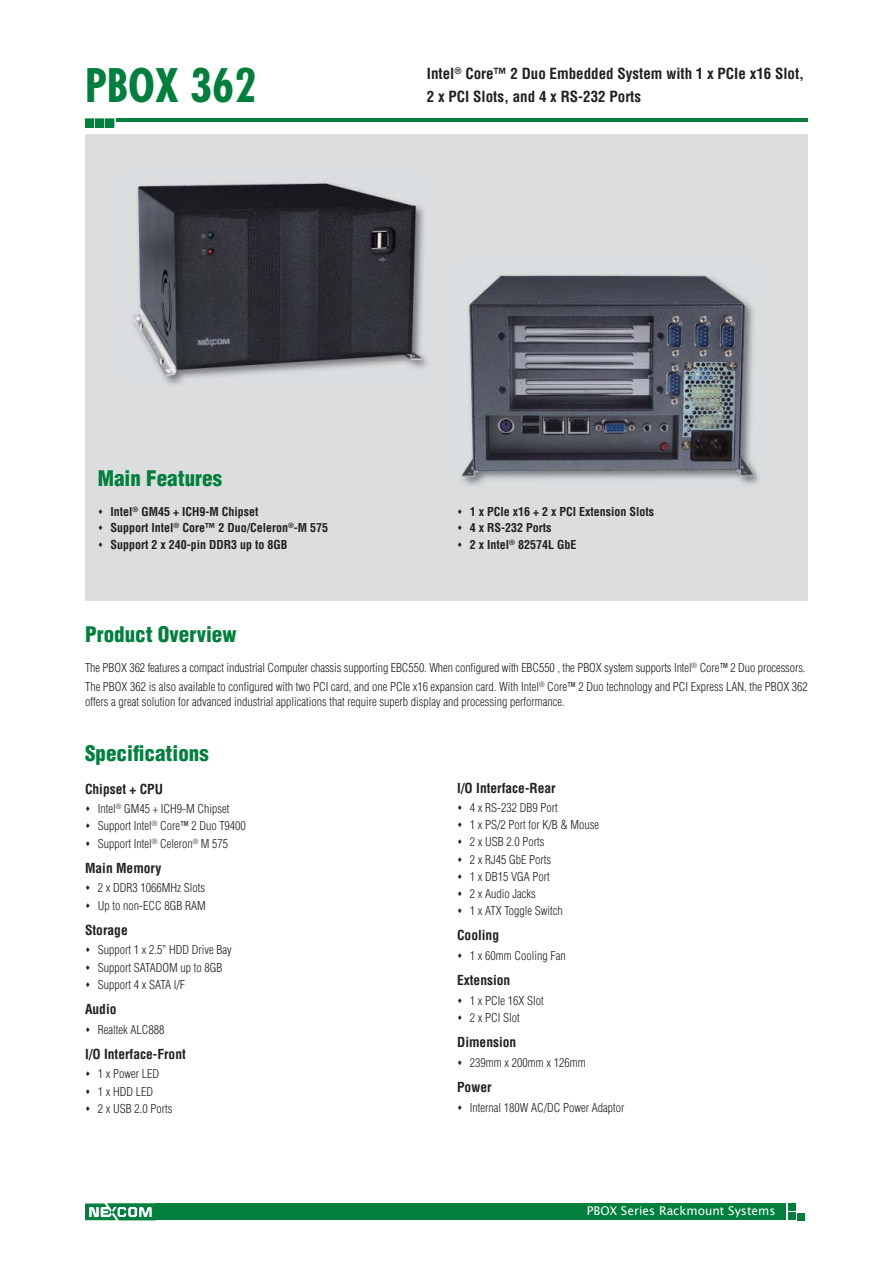
<style>
.page{position:relative;width:893px;height:1263px;background:#fff}
.page>*{position:absolute;margin:0;border:0;box-sizing:border-box;transform-origin:0 0}
.t1{font:700 condensed 45px "Futura";color:#007f3d}
.t2{font:900 condensed 21px "Helvetica";color:#007f3d}
.t3{font:700 condensed 15px/22.5px "Helvetica";color:#231f20}
.t4{font:700 condensed 13.5px "Helvetica";color:#231f20}
.t5{font:300 condensed 12px/17.1px "Helvetica";color:#231f20}
.t6{font:700 condensed 12px/16.5px "Helvetica";color:#231f20}
.t7{font:12px "Lucida Sans";color:#fff}
</style>
<div class="page">
<svg style="left:85px;top:1204px;width:71px;height:16px"></svg>
<div style="left:156px;top:1204px;width:630px;height:16px;background:#007f3d"></div>
<div style="left:788px;top:1203px;width:7px;height:7px;background:#007f3d"></div>
<div style="left:788px;top:1213px;width:7px;height:7px;background:#007f3d"></div>
<div style="left:797px;top:1213px;width:7px;height:7px;background:#007f3d"></div>
<div style="left:85px;top:135px;width:723px;height:466px;background:#dcddde"></div>
<hr style="left:116px;top:119px;width:692px;height:3px;background:#007f3d">
<svg style="left:85px;top:118px;width:29px;height:10px"></svg>
<img style="left:133px;top:183px;width:293px;height:198px">
<img style="left:461px;top:274px;width:295px;height:209px">
<h1 class="t1" style="left:85px;top:66px;width:173px">PBOX 362</h1>
<h2 class="t2" style="left:98px;top:470px;width:126px">Main Features</h2>
<p class="t3" style="left:427px;top:64px;width:379px">Intel<sup>®</sup> Core™ 2 Duo Embedded System with 1 x PCIe x16 Slot,<br>2 x PCI Slots, and 4 x RS-232 Ports</p>
<p class="t6" style="left:111px;top:504px;width:219px">Intel<sup>®</sup> GM45 + ICH9-M Chipset<br>Support Intel<sup>®</sup> Core™ 2 Duo/Celeron<sup>®</sup>-M 575<br>Support 2 x 240-pin DDR3 up to 8GB</p>
<p class="t6" style="left:470px;top:504px;width:186px">1 x PCIe x16 + 2 x PCI Extension Slots<br>4 x RS-232 Ports<br>2 x Intel<sup>®</sup> 82574L GbE</p>
<h2 class="t2" style="left:85px;top:626px;width:153px">Product Overview</h2>
<p class="t5" style="left:85px;top:659px;width:724px;line-height:19.4px">The PBOX 362 features a compact industrial Computer chassis supporting EBC550. When configured with EBC550 , the PBOX system supports Intel<sup>®</sup> Core™ 2 Duo processors.<br>The PBOX 362 is also available to configured with two PCI card, and one PCIe x16 expansion card. With Intel<sup>®</sup> Core™ 2 Duo technology and PCI Express LAN, the PBOX 362</p>
<p class="t5" style="left:85px;top:694px;width:481px">offers a great solution for advanced industrial applications that require superb display and processing performance.</p>
<h2 class="t2" style="left:85px;top:745px;width:125px">Specifications</h2>
<p class="t4" style="left:85px;top:784px;width:80px">Chipset + CPU</p>
<p class="t5" style="left:98px;top:801px;width:150px">Intel<sup>®</sup> GM45 + ICH9-M Chipset<br>Support Intel<sup>®</sup> Core™ 2 Duo T9400<br>Support Intel<sup>®</sup> Celeron<sup>®</sup> M 575</p>
<p class="t4" style="left:85px;top:863px;width:78px">Main Memory</p>
<p class="t5" style="left:98px;top:881px;width:109px">2 x DDR3 1066MHz Slots<br>Up to non-ECC 8GB RAM</p>
<p class="t4" style="left:85px;top:925px;width:44px">Storage</p>
<p class="t5" style="left:98px;top:943px;width:135px">Support 1 x 2.5” HDD Drive Bay<br>Support SATADOM up to 8GB<br>Support 4 x SATA I/F</p>
<p class="t4" style="left:85px;top:1004px;width:33px">Audio</p>
<p class="t5" style="left:98px;top:1022px;width:68px">Realtek ALC888</p>
<p class="t4" style="left:85px;top:1049px;width:102px">I/O Interface-Front</p>
<p class="t5" style="left:98px;top:1067px;width:76px">1 x Power LED<br>1 x HDD LED<br>2 x USB 2.0 Ports</p>
<p class="t4" style="left:457px;top:783px;width:100px">I/O Interface-Rear</p>
<p class="t5" style="left:470px;top:800px;width:131px">4 x RS-232 DB9 Port<br>1 x PS/2 Port for K/B &amp; Mouse<br>2 x USB 2.0 Ports<br>2 x RJ45 GbE Ports<br>1 x DB15 VGA Port<br>2 x Audio Jacks<br>1 x ATX Toggle Switch</p>
<p class="t4" style="left:457px;top:930px;width:44px">Cooling</p>
<p class="t5" style="left:470px;top:948px;width:97px">1 x 60mm Cooling Fan</p>
<p class="t4" style="left:457px;top:975px;width:55px">Extension</p>
<p class="t5" style="left:470px;top:993px;width:75px">1 x PCIe 16X Slot<br>2 x PCI Slot</p>
<p class="t4" style="left:457px;top:1037px;width:61px">Dimension</p>
<p class="t5" style="left:470px;top:1055px;width:117px">239mm x 200mm x 126mm</p>
<p class="t4" style="left:457px;top:1082px;width:36px">Power</p>
<p class="t5" style="left:470px;top:1100px;width:156px">Internal 180W AC/DC Power Adaptor</p>
<p class="t7" style="left:587px;top:1204px;width:190px">PBOX Series Rackmount Systems</p>
</div>
